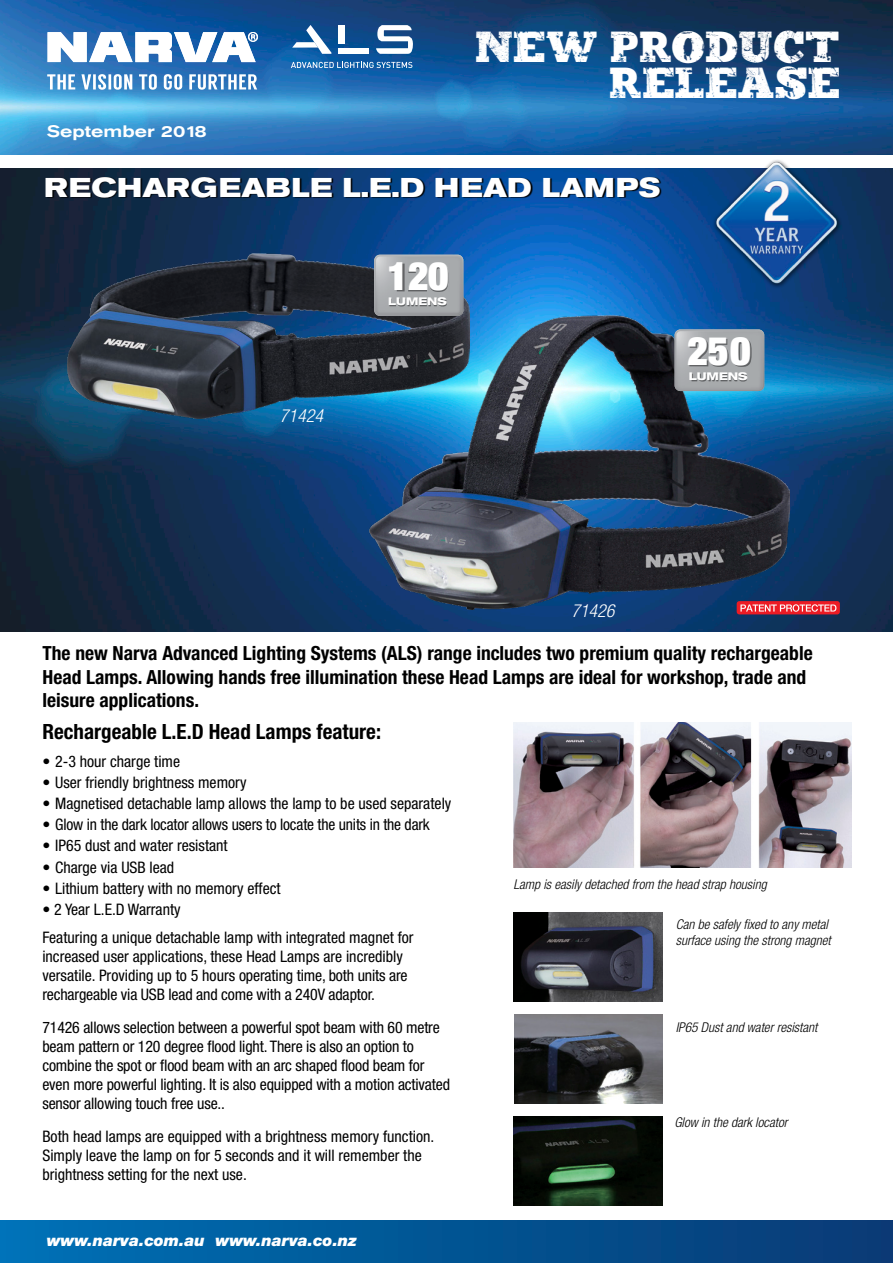
<style>
.page{position:relative;width:893px;height:1263px;background:#fff}
.page>*{position:absolute;margin:0;border:0;box-sizing:border-box;transform-origin:0 0}
.Subhead{font:40.5px/36px "Iron Grunge ONE";color:#fff;text-align:right}
.t1{font:900 expanded 39.45px "Helvetica Neue LT";color:#fff}
.t2{font:900 expanded 39.3px "Helvetica Neue LT";color:#fff}
.Head{font:700 expanded 27px "Akzidenz Grotesk BE";letter-spacing:.02em;color:#fff}
.t3{font:700 condensed 21px "Helvetica Neue LT";color:#000}
.Copy{font:700 condensed 19.5px/23.4px "Helvetica Neue LT";color:#000}
.t4{font:italic 300 condensed 18px "Helvetica Neue LT";color:#fff}
.Subhead-2{font:500 expanded 16.5px "Akzidenz Grotesk BE";color:#fff}
.t5{font:condensed 15.9px/19px "Helvetica Neue LT";color:#000}
.Copy-2{font:italic 900 15.9px "Helvetica Neue LT";color:#fff}
.t6{font:italic 300 condensed 13.5px/16.2px "Helvetica Neue LT";color:#000}
.t7{font:800 expanded 10.65px "Helvetica Neue LT";color:#fff}
</style>
<div class="page">
<div style="left:0;top:1220px;width:893px;height:43px;background:linear-gradient(to right,#0071b6,#083973)"></div>
<img style="left:0;top:0;width:893px;height:154px">
<svg style="left:47px;top:74px;width:210px;height:16px"></svg>
<svg style="left:291px;top:62px;width:121px;height:6px"></svg>
<svg style="left:292px;top:25px;width:39px;height:29px"></svg>
<div style="left:338px;top:48px;width:31px;height:6px;background:#fff"></div>
<div style="left:338px;top:25px;width:7px;height:18px;background:#fff"></div>
<svg style="left:376px;top:25px;width:37px;height:29px"></svg>
<svg style="left:47px;top:32px;width:211px;height:30px"></svg>
<img style="left:0;top:168px;width:893px;height:463px">
<svg style="left:47px;top:177px;width:615px;height:22px;background:#051e3a"></svg>
<img style="left:708px;top:154px;width:136px;height:136px">
<img style="left:67px;top:254px;width:403px;height:164px">
<img style="left:369px;top:316px;width:420px;height:294px">
<img style="left:374px;top:255px;width:89px;height:61px">
<img style="left:376px;top:256px;width:86px;height:58px">
<img style="left:391px;top:264px;width:14px;height:27px">
<img style="left:408px;top:264px;width:19px;height:27px">
<img style="left:448px;top:264px;width:1px;height:28px">
<img style="left:429px;top:264px;width:19px;height:28px">
<img style="left:447px;top:298px;width:5px;height:8px">
<img style="left:389px;top:298px;width:58px;height:8px">
<img style="left:675px;top:329px;width:89px;height:62px">
<img style="left:676px;top:331px;width:87px;height:58px">
<img style="left:689px;top:338px;width:19px;height:28px">
<img style="left:710px;top:339px;width:19px;height:28px">
<img style="left:732px;top:338px;width:20px;height:29px">
<img style="left:747px;top:373px;width:6px;height:9px">
<img style="left:691px;top:373px;width:56px;height:9px">
<div style="left:737px;top:601px;width:103px;height:13px;background:#ec1b24;border-radius:3px"></div>
<svg style="left:740px;top:604px;width:96px;height:8px"></svg>
<img style="left:513px;top:723px;width:339px;height:144px">
<img style="left:513px;top:912px;width:150px;height:89px">
<img style="left:514px;top:1014px;width:149px;height:89px">
<img style="left:513px;top:1116px;width:150px;height:89px">
<p class="Subhead" style="left:475px;top:31px;width:366px">NEW PRODUCT<br>RELEASE</p>
<p class="Subhead-2" style="left:47px;top:122px;width:161px">September 2018</p>
<p class="Head" style="left:44px;top:172px;width:618px">RECHARGEABLE L.E.D HEAD LAMPS</p>
<p class="t4" style="left:280px;top:405px;width:45px">71424</p>
<h3 class="t2" style="left:387px;top:251px;width:62px">120</h3>
<p class="t7" style="left:388px;top:295px;width:60px">LUMENS</p>
<h2 class="t1" style="left:687px;top:326px;width:65px">250</h2>
<p class="t7" style="left:689px;top:370px;width:61px">LUMENS</p>
<p class="t4" style="left:571px;top:600px;width:45px">71426</p>
<p class="Copy" style="left:43px;top:641px;width:772px">The new Narva Advanced Lighting Systems (ALS) range includes two premium quality rechargeable<br>Head Lamps. Allowing hands free illumination these Head Lamps are ideal for workshop, trade and leisure applications.</p>
<p class="t3" style="left:43px;top:719px;width:340px">Rechargeable L.E.D Head Lamps feature:</p>
<p class="t5" style="left:42px;top:751px;width:139px">• 2-3 hour charge time</p>
<p class="t5" style="left:42px;top:772px;width:206px">• User friendly brightness memory</p>
<p class="t5" style="left:42px;top:794px;width:410px">• Magnetised detachable lamp allows the lamp to be used separately</p>
<p class="t5" style="left:42px;top:815px;width:389px">• Glow in the dark locator allows users to locate the units in the dark</p>
<p class="t5" style="left:42px;top:836px;width:187px">• IP65 dust and water resistant</p>
<p class="t5" style="left:42px;top:857px;width:133px">• Charge via USB lead</p>
<p class="t5" style="left:42px;top:878px;width:240px">• Lithium battery with no memory effect</p>
<p class="t5" style="left:42px;top:900px;width:140px">• 2 Year L.E.D Warranty</p>
<p class="t5" style="left:42px;top:927px;width:373px">Featuring a unique detachable lamp with integrated magnet for increased user applications, these Head Lamps are incredibly versatile. Providing up to 5 hours operating time, both units are rechargeable via USB lead and come with a 240V adaptor.</p>
<p class="t5" style="left:42px;top:1017px;width:409px">71426 allows selection between a powerful spot beam with 60 metre beam pattern or 120 degree flood light. There is also an option to combine the spot or flood beam with an arc shaped flood beam for even more powerful lighting. It is also equipped with a motion activated sensor allowing touch free use..</p>
<p class="t5" style="left:42px;top:1126px;width:393px">Both head lamps are equipped with a brightness memory function.<br>Simply leave the lamp on for 5 seconds and it will remember the brightness setting for the next use.</p>
<p class="Copy-2" style="left:47px;top:1231px;width:312px">www.narva.com.au www.narva.co.nz</p>
<p class="t6" style="left:513px;top:876px;width:255px">Lamp is easily detached from the head strap housing</p>
<p class="t6" style="left:676px;top:916px;width:156px">Can be safely fixed to any metal surface using the strong magnet</p>
<p class="t6" style="left:676px;top:1019px;width:143px">IP65 Dust and water resistant</p>
<p class="t6" style="left:674px;top:1114px;width:115px">Glow in the dark locator</p>
</div>
